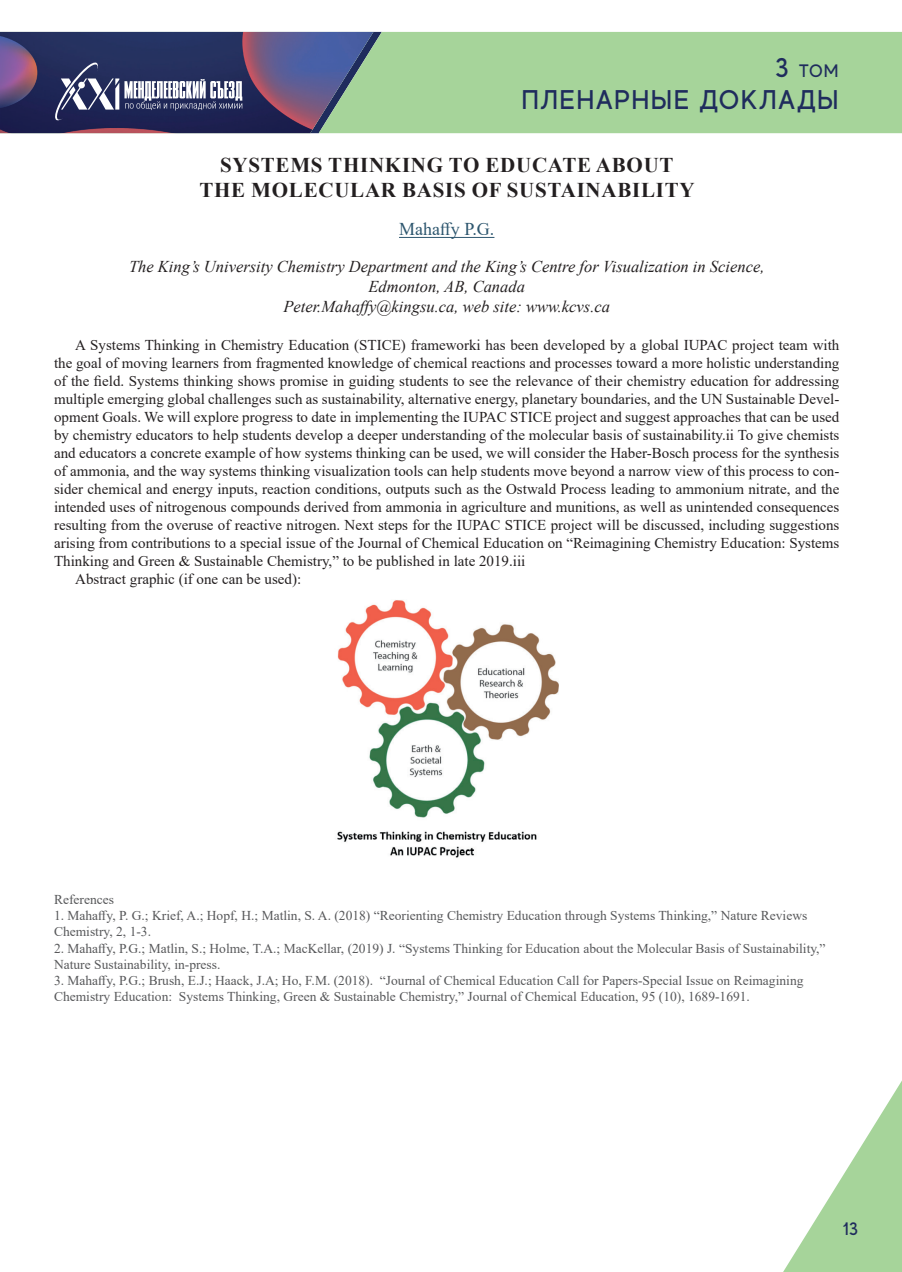
<style>
.page{position:relative;width:902px;height:1272px;background:#fff}
.page>*{position:absolute;margin:0;border:0;box-sizing:border-box;transform-origin:0 0}
.t1{font:500 27px "MADE Evolve Sans";letter-spacing:.05em;color:#1f2c5d}
.t2{font:700 21px/25.2px "Times New Roman";letter-spacing:.035em;color:#231f20;text-align:center}
.t3{font:18px "Times New Roman";color:#2e576f}
.t4{font:500 18px "MADE Evolve Sans";color:#1f2c5d}
.t5{font:italic 16.5px/19.8px "Times New Roman";color:#231f20;text-align:center}
.t6{font:15px "Times New Roman";color:#231f20}
.t7{font:13.5px/16.2px "Times New Roman";color:#57585a}
.s1{font-size:27px}
</style>
<div class="page">
<div style="left:382px;top:32px;width:519px;height:101px;background:#a6d49a"></div>
<svg style="left:784px;top:1082px;width:117px;height:189px"></svg>
<svg style="left:0;top:32px;width:382px;height:101px"></svg>
<hr style="left:399px;top:237px;width:95px;height:1px;background:#2e576f">
<img style="left:337px;top:600px;width:222px;height:258px">
<p class="t4" style="left:774px;top:59px;width:65px"><span class="s1">3</span> ТОМ</p>
<h1 class="t1" style="left:521px;top:83px;width:318px">ПЛЕНАРНЫЕ ДОКЛАДЫ</h1>
<h2 class="t2" style="left:199px;top:151px;width:496px">SYSTEMS THINKING TO EDUCATE ABOUT<br>THE MOLECULAR BASIS OF SUSTAINABILITY</h2>
<p class="t3" style="left:399px;top:217px;width:97px">Mahaffy P.G.</p>
<p class="t5" style="left:129px;top:256px;width:637px">The King’s University Chemistry Department and the King’s Centre for Visualization in Science,<br>Edmonton, AB, Canada<br>Peter.Mahaffy@kingsu.ca, web site: www.kcvs.ca</p>
<p class="t6" style="left:75px;top:334px;width:765px">A Systems Thinking in Chemistry Education (STICE) frameworki has been developed by a global IUPAC project team with</p>
<p class="t6" style="left:54px;top:352px;width:786px">the goal of moving learners from fragmented knowledge of chemical reactions and processes toward a more holistic understanding</p>
<p class="t6" style="left:54px;top:370px;width:786px">of the field. Systems thinking shows promise in guiding students to see the relevance of their chemistry education for addressing</p>
<p class="t6" style="left:54px;top:388px;width:786px">multiple emerging global challenges such as sustainability, alternative energy, planetary boundaries, and the UN Sustainable Devel-</p>
<p class="t6" style="left:54px;top:406px;width:786px">opment Goals. We will explore progress to date in implementing the IUPAC STICE project and suggest approaches that can be used</p>
<p class="t6" style="left:54px;top:424px;width:786px">by chemistry educators to help students develop a deeper understanding of the molecular basis of sustainability.ii To give chemists</p>
<p class="t6" style="left:54px;top:442px;width:786px">and educators a concrete example of how systems thinking can be used, we will consider the Haber-Bosch process for the synthesis</p>
<p class="t6" style="left:54px;top:460px;width:786px">of ammonia, and the way systems thinking visualization tools can help students move beyond a narrow view of this process to con-</p>
<p class="t6" style="left:54px;top:478px;width:786px">sider chemical and energy inputs, reaction conditions, outputs such as the Ostwald Process leading to ammonium nitrate, and the</p>
<p class="t6" style="left:54px;top:496px;width:786px">intended uses of nitrogenous compounds derived from ammonia in agriculture and munitions, as well as unintended consequences</p>
<p class="t6" style="left:54px;top:514px;width:786px">resulting from the overuse of reactive nitrogen. Next steps for the IUPAC STICE project will be discussed, including suggestions</p>
<p class="t6" style="left:54px;top:532px;width:786px">arising from contributions to a special issue of the Journal of Chemical Education on “Reimagining Chemistry Education: Systems</p>
<p class="t6" style="left:54px;top:550px;width:473px">Thinking and Green &amp; Sustainable Chemistry,” to be published in late 2019.iii</p>
<p class="t6" style="left:75px;top:568px;width:227px">Abstract graphic (if one can be used):</p>
<p class="t7" style="left:54px;top:891px;width:61px">References</p>
<p class="t7" style="left:54px;top:907px;width:754px">1. Mahaffy, P. G.; Krief, A.; Hopf, H.; Matlin, S. A. (2018) “Reorienting Chemistry Education through Systems Thinking,” Nature Reviews<br>Chemistry, 2, 1-3.</p>
<p class="t7" style="left:54px;top:939px;width:773px">2. Mahaffy, P.G.; Matlin, S.; Holme, T.A.; MacKellar, (2019) J. “Systems Thinking for Education about the Molecular Basis of Sustainability,”<br>Nature Sustainability, in-press.</p>
<p class="t7" style="left:54px;top:972px;width:750px">3. Mahaffy, P.G.; Brush, E.J.; Haack, J.A; Ho, F.M. (2018). “Journal of Chemical Education Call for Papers-Special Issue on Reimagining<br>Chemistry Education: Systems Thinking, Green &amp; Sustainable Chemistry,” Journal of Chemical Education, 95 (10), 1689-1691.</p>
<p class="t4" style="left:842px;top:1217px;width:17px">13</p>
</div>
